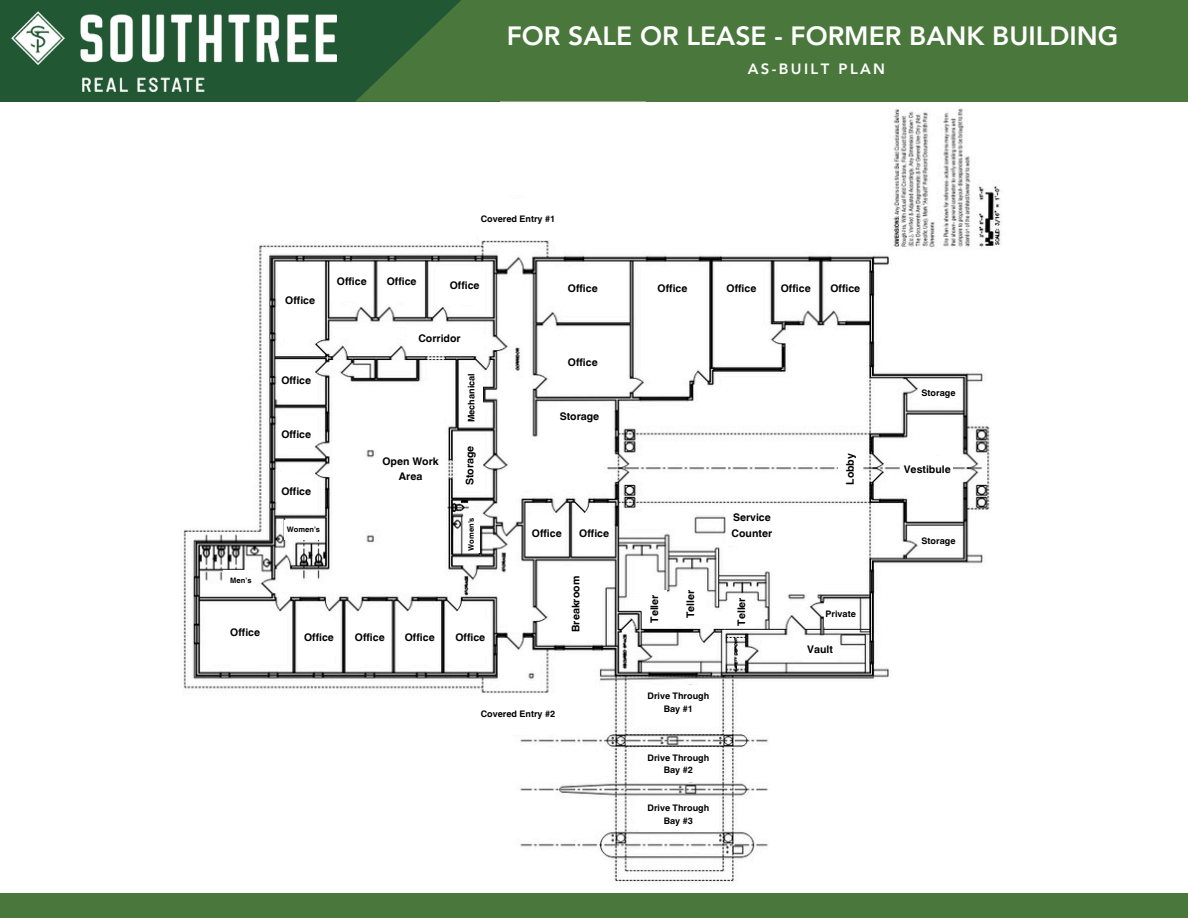
<style>
.page{position:relative;width:1188px;height:918px;background:#fff}
.page>*{position:absolute;margin:0;border:0;box-sizing:border-box;transform-origin:0 0}
.t1{font:800 32.25px "Avenir LT Pro";color:#fff}
.t2{font:800 26.4px "Avenir LT Pro";color:#fff}
.t3{font:800 14.85px "Avenir LT Pro";letter-spacing:.16em;color:#fff}
.t4{font:700 10.5px/15.8px "Helvetica World";color:#000;text-align:center}
.t5{font:700 9px/12.3px "Helvetica World";color:#000;text-align:center}
.t6{font:700 7.5px "Helvetica World";color:#000}
</style>
<div class="page">
<div style="left:0;top:893px;width:1188px;height:25px;background:#4a783c"></div>
<div style="left:0;top:0;width:500px;height:102px;background:#215732"></div>
<svg style="left:355px;top:0;width:291px;height:102px;fill:#4a783c"></svg>
<div style="left:646px;top:0;width:542px;height:102px;background:#4a783c"></div>
<img style="left:12px;top:11px;width:325px;height:80px">
<img style="left:183px;top:108px;width:818px;height:775px">
<div style="left:278px;top:264px;width:44px;height:74px;background:#fff"></div>
<div style="left:331px;top:264px;width:41px;height:37px;background:#fff"></div>
<div style="left:381px;top:264px;width:41px;height:37px;background:#fff"></div>
<div style="left:444px;top:268px;width:41px;height:37px;background:#fff"></div>
<div style="left:278px;top:363px;width:36px;height:37px;background:#fff"></div>
<div style="left:278px;top:416px;width:36px;height:37px;background:#fff"></div>
<div style="left:278px;top:474px;width:36px;height:37px;background:#fff"></div>
<div style="left:227px;top:615px;width:36px;height:37px;background:#fff"></div>
<div style="left:301px;top:619px;width:36px;height:37px;background:#fff"></div>
<div style="left:352px;top:619px;width:36px;height:37px;background:#fff"></div>
<div style="left:402px;top:619px;width:36px;height:37px;background:#fff"></div>
<div style="left:452px;top:619px;width:36px;height:37px;background:#fff"></div>
<div style="left:565px;top:271px;width:36px;height:37px;background:#fff"></div>
<div style="left:565px;top:344px;width:36px;height:37px;background:#fff"></div>
<div style="left:655px;top:271px;width:36px;height:37px;background:#fff"></div>
<div style="left:723px;top:271px;width:36px;height:37px;background:#fff"></div>
<div style="left:778px;top:271px;width:36px;height:37px;background:#fff"></div>
<div style="left:827px;top:271px;width:36px;height:37px;background:#fff"></div>
<div style="left:529px;top:516px;width:36px;height:37px;background:#fff"></div>
<div style="left:576px;top:516px;width:36px;height:37px;background:#fff"></div>
<div style="left:558px;top:404px;width:43px;height:25px;background:#fff"></div>
<div style="left:458px;top:444px;width:25px;height:43px;background:#fff"></div>
<div style="left:564px;top:570px;width:25px;height:68px;background:#fff"></div>
<div style="left:377px;top:445px;width:67px;height:47px;background:#fff"></div>
<div style="left:285px;top:520px;width:37px;height:19px;background:#fff"></div>
<div style="left:224px;top:570px;width:34px;height:20px;background:#fff"></div>
<div style="left:464px;top:515px;width:15px;height:38px;background:#fff"></div>
<div style="left:406px;top:325px;width:67px;height:27px;background:#fff"></div>
<div style="left:461px;top:372px;width:22px;height:52px;background:#fff"></div>
<div style="left:838px;top:443px;width:24px;height:52px;background:#fff"></div>
<div style="left:901px;top:457px;width:52px;height:24px;background:#fff"></div>
<div style="left:726px;top:505px;width:52px;height:40px;background:#fff"></div>
<div style="left:642px;top:590px;width:25px;height:38px;background:#fff"></div>
<div style="left:678px;top:585px;width:25px;height:38px;background:#fff"></div>
<div style="left:729px;top:596px;width:25px;height:32px;background:#fff"></div>
<div style="left:824px;top:602px;width:33px;height:25px;background:#fff"></div>
<div style="left:802px;top:638px;width:36px;height:24px;background:#fff"></div>
<div style="left:920px;top:530px;width:38px;height:24px;background:#fff"></div>
<div style="left:920px;top:381px;width:38px;height:24px;background:#fff"></div>
<div style="left:640px;top:685px;width:77px;height:37px;background:#fff"></div>
<div style="left:640px;top:747px;width:77px;height:35px;background:#fff"></div>
<div style="left:640px;top:798px;width:77px;height:34px;background:#fff"></div>
<div style="left:479px;top:694px;width:78px;height:41px;background:#fff"></div>
<div style="left:479px;top:199px;width:78px;height:40px;background:#fff"></div>
<h1 class="t1" style="left:620px;top:21px;width:162px">SITE PLAN</h1>
<h2 class="t2" style="left:507px;top:25px;width:613px">FOR SALE OR LEASE - FORMER BANK BUILDING</h2>
<h3 class="t3" style="left:748px;top:63px;width:139px">AS-BUILT PLAN</h3>
<p class="t6" style="left:230px;top:574px;width:23px">Men’s</p>
<p class="t4" style="left:230px;top:623px;width:31px">Office</p>
<p class="t5" style="left:481px;top:211px;width:76px">Covered Entry #1</p>
<p class="t4" style="left:285px;top:292px;width:31px">Office</p>
<p class="t4" style="left:281px;top:371px;width:31px">Office</p>
<p class="t4" style="left:281px;top:425px;width:31px">Office</p>
<p class="t4" style="left:281px;top:483px;width:31px">Office</p>
<p class="t6" style="left:287px;top:524px;width:35px">Women’s</p>
<p class="t4" style="left:337px;top:273px;width:31px">Office</p>
<p class="t4" style="left:387px;top:273px;width:31px">Office</p>
<p class="t4" style="left:450px;top:276px;width:31px">Office</p>
<p class="t4" style="left:418px;top:329px;width:44px">Corridor</p>
<p class="t4" style="left:383px;top:452px;width:58px">Open Work<br>Area</p>
<p class="t5" style="left:464px;top:422px;width:51px;rotate:-90deg">Mechanical</p>
<p class="t4" style="left:461px;top:485px;width:41px;rotate:-90deg">Storage</p>
<p class="t6" style="left:465px;top:551px;width:35px;rotate:-90deg">Women’s</p>
<p class="t4" style="left:568px;top:279px;width:31px">Office</p>
<p class="t4" style="left:568px;top:353px;width:31px">Office</p>
<p class="t4" style="left:560px;top:407px;width:41px">Storage</p>
<p class="t4" style="left:532px;top:524px;width:31px">Office</p>
<p class="t4" style="left:579px;top:524px;width:31px">Office</p>
<p class="t4" style="left:304px;top:628px;width:31px">Office</p>
<p class="t4" style="left:355px;top:628px;width:31px">Office</p>
<p class="t4" style="left:405px;top:628px;width:31px">Office</p>
<p class="t4" style="left:455px;top:628px;width:31px">Office</p>
<p class="t4" style="left:567px;top:632px;width:57px;rotate:-90deg">Breakroom</p>
<p class="t5" style="left:481px;top:706px;width:76px">Covered Entry #2</p>
<p class="t4" style="left:658px;top:279px;width:31px">Office</p>
<p class="t4" style="left:727px;top:279px;width:31px">Office</p>
<p class="t4" style="left:781px;top:279px;width:31px">Office</p>
<p class="t4" style="left:831px;top:279px;width:31px">Office</p>
<p class="t5" style="left:922px;top:386px;width:35px">Storage</p>
<p class="t4" style="left:732px;top:508px;width:42px;text-align:left">Service<br>Counter</p>
<p class="t4" style="left:646px;top:623px;width:30px;rotate:-90deg">Teller</p>
<p class="t4" style="left:681px;top:618px;width:30px;rotate:-90deg">Teller</p>
<p class="t4" style="left:732px;top:626px;width:30px;rotate:-90deg">Teller</p>
<p class="t5" style="left:648px;top:689px;width:63px">Drive Through<br>Bay #1</p>
<p class="t5" style="left:648px;top:750px;width:63px">Drive Through<br>Bay #2</p>
<p class="t5" style="left:648px;top:801px;width:63px">Drive Through<br>Bay #3</p>
<p class="t4" style="left:841px;top:485px;width:33px;rotate:-90deg">Lobby</p>
<p class="t4" style="left:904px;top:460px;width:49px">Vestibule</p>
<p class="t5" style="left:826px;top:607px;width:32px">Private</p>
<p class="t4" style="left:807px;top:641px;width:27px">Vault</p>
<p class="t5" style="left:922px;top:534px;width:35px">Storage</p>
</div>
